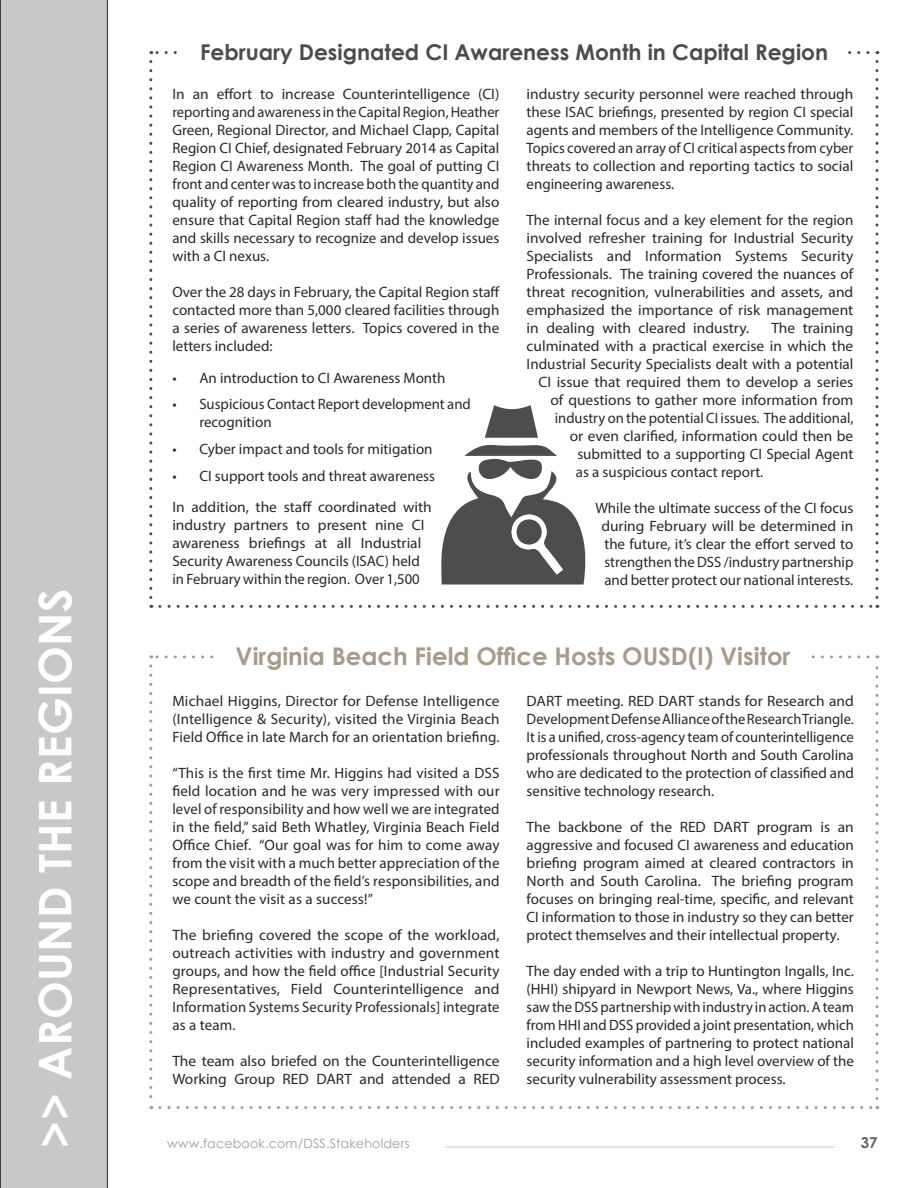
<style>
.page{position:relative;width:918px;height:1188px;background:#fff}
.page>*{position:absolute;margin:0;border:0;box-sizing:border-box;transform-origin:0 0}
.t1{font:700 45px "Century Gothic";letter-spacing:.01em;color:#fff}
.t2{font:700 24.3px "Century Gothic";color:#a79b8a}
.t3{font:700 21.75px "Century Gothic";color:#4c4c4e}
.t4{font:15px/18px "Myriad Pro";color:#292829;text-align:justify}
.t5{font:700 15px "Century Gothic";color:#636466}
.t6{font:12.75px "Century Gothic";letter-spacing:.01em;color:#9d9fa2}
</style>
<div class="page">
<hr style="left:445px;top:1147px;width:390px;height:1px;background:#c7c8ca">
<div style="left:0;top:0;width:108px;height:1188px;background:#c7c8ca"></div>
<svg style="left:149px;top:666px;width:3px;height:443px"></svg>
<svg style="left:160px;top:1106px;width:718px;height:3px"></svg>
<svg style="left:875px;top:655px;width:3px;height:444px"></svg>
<svg style="left:151px;top:655px;width:717px;height:3px"></svg>
<svg style="left:149px;top:62px;width:3px;height:546px"></svg>
<svg style="left:160px;top:605px;width:718px;height:3px"></svg>
<svg style="left:875px;top:51px;width:3px;height:546px"></svg>
<svg style="left:151px;top:51px;width:717px;height:3px"></svg>
<div style="left:181px;top:44px;width:666px;height:39px;background:#fff"></div>
<div style="left:218px;top:642px;width:590px;height:25px;background:#fff"></div>
<svg style="left:485px;top:405px;width:53px;height:33px"></svg>
<svg style="left:441px;top:444px;width:145px;height:141px"></svg>
<div style="left:517px;top:519px;width:25px;height:26px;background:#4d4d4d;border-radius:50%"></div>
<h1 class="t1" style="left:27px;top:1148px;width:560px;rotate:-90deg">&gt;&gt; AROUND THE REGIONS</h1>
<h3 class="t3" style="left:200px;top:38px;width:630px">February Designated CI Awareness Month in Capital Region</h3>
<p class="t4" style="left:172px;top:84px;width:329px">In an effort to increase Counterintelligence (CI) reporting and awareness in the Capital Region, Heather Green, Regional Director, and Michael Clapp, Capital Region CI Chief, designated February 2014 as Capital Region CI Awareness Month. The goal of putting CI front and center was to increase both the quantity and quality of reporting from cleared industry, but also ensure that Capital Region staff had the knowledge and skills necessary to recognize and develop issues with a CI nexus.</p>
<p class="t4" style="left:172px;top:282px;width:329px">Over the 28 days in February, the Capital Region staff contacted more than 5,000 cleared facilities through a series of awareness letters. Topics covered in the letters included:</p>
<p class="t4" style="left:172px;top:369px;width:275px">• An introduction to CI Awareness Month</p>
<p class="t4" style="left:199px;top:395px;width:273px;text-indent:-27px">• Suspicious Contact Report development and recognition</p>
<p class="t4" style="left:172px;top:440px;width:262px">• Cyber impact and tools for mitigation</p>
<p class="t4" style="left:172px;top:460px;width:264px;line-height:31.5px">• CI support tools and threat awareness<br>In addition, the staff coordinated with</p>
<p class="t4" style="left:172px;top:516px;width:253px;text-align:left">industry partners to present nine CI awareness briefings at all Industrial Security Awareness Councils (ISAC) held in February within the region. Over 1,500</p>
<p class="t4" style="left:527px;top:84px;width:328px">industry security personnel were reached through these ISAC briefings, presented by region CI special agents and members of the Intelligence Community.<br>Topics covered an array of CI critical aspects from cyber threats to collection and reporting tactics to social engineering awareness.</p>
<p class="t4" style="left:527px;top:210px;width:328px">The internal focus and a key element for the region involved refresher training for Industrial Security Specialists and Information Systems Security Professionals. The training covered the nuances of threat recognition, vulnerabilities and assets, and emphasized the importance of risk management in dealing with cleared industry.</p>
<p class="t4" style="left:771px;top:318px;width:84px">The training</p>
<p class="t4" style="left:527px;top:336px;width:328px">culminated with a practical exercise in which the</p>
<p class="t4" style="left:527px;top:354px;width:328px">Industrial Security Specialists dealt with a potential</p>
<p class="t4" style="left:538px;top:372px;width:316px">CI issue that required them to develop a series</p>
<p class="t4" style="left:550px;top:390px;width:305px">of questions to gather more information from</p>
<p class="t4" style="left:555px;top:408px;width:300px">industry on the potential CI issues. The additional,</p>
<p class="t4" style="left:570px;top:426px;width:285px">or even clarified, information could then be</p>
<p class="t4" style="left:577px;top:444px;width:277px">submitted to a supporting CI Special Agent</p>
<p class="t4" style="left:576px;top:462px;width:189px">as a suspicious contact report.</p>
<p class="t4" style="left:601px;top:498px;width:253px;text-indent:-6px">While the ultimate success of the CI focus during February will be determined in the future, it’s clear the effort served to strengthen the DSS /industry partnership and better protect our national interests.</p>
<h2 class="t2" style="left:236px;top:641px;width:556px">Virginia Beach Field Office Hosts OUSD(I) Visitor</h2>
<p class="t4" style="left:172px;top:692px;width:329px">Michael Higgins, Director for Defense Intelligence (Intelligence &amp; Security), visited the Virginia Beach Field Office in late March for an orientation briefing.</p>
<p class="t4" style="left:172px;top:764px;width:329px">“This is the first time Mr. Higgins had visited a DSS field location and he was very impressed with our level of responsibility and how well we are integrated in the field,” said Beth Whatley, Virginia Beach Field Office Chief. “Our goal was for him to come away from the visit with a much better appreciation of the scope and breadth of the field’s responsibilities, and we count the visit as a success!”</p>
<p class="t4" style="left:172px;top:926px;width:329px">The briefing covered the scope of the workload, outreach activities with industry and government groups, and how the field office [Industrial Security Representatives, Field Counterintelligence and Information Systems Security Professionals] integrate as a team.</p>
<p class="t4" style="left:172px;top:1052px;width:329px">The team also briefed on the Counterintelligence<br>Working Group RED DART and attended a RED</p>
<p class="t4" style="left:527px;top:692px;width:329px">DART meeting. RED DART stands for Research and Development Defense Alliance of the Research Triangle.<br>It is a unified, cross-agency team of counterintelligence professionals throughout North and South Carolina who are dedicated to the protection of classified and sensitive technology research.</p>
<p class="t4" style="left:527px;top:818px;width:329px">The backbone of the RED DART program is an aggressive and focused CI awareness and education briefing program aimed at cleared contractors in North and South Carolina. The briefing program focuses on bringing real-time, specific, and relevant CI information to those in industry so they can better protect themselves and their intellectual property.</p>
<p class="t4" style="left:527px;top:962px;width:329px">The day ended with a trip to Huntington Ingalls, Inc. (HHI) shipyard in Newport News, Va., where Higgins saw the DSS partnership with industry in action. A team from HHI and DSS provided a joint presentation, which included examples of partnering to protect national security information and a high level overview of the security vulnerability assessment process.</p>
<p class="t6" style="left:167px;top:1135px;width:244px">www.facebook.com/DSS.Stakeholders</p>
<p class="t5" style="left:861px;top:1133px;width:18px">37</p>
</div>
